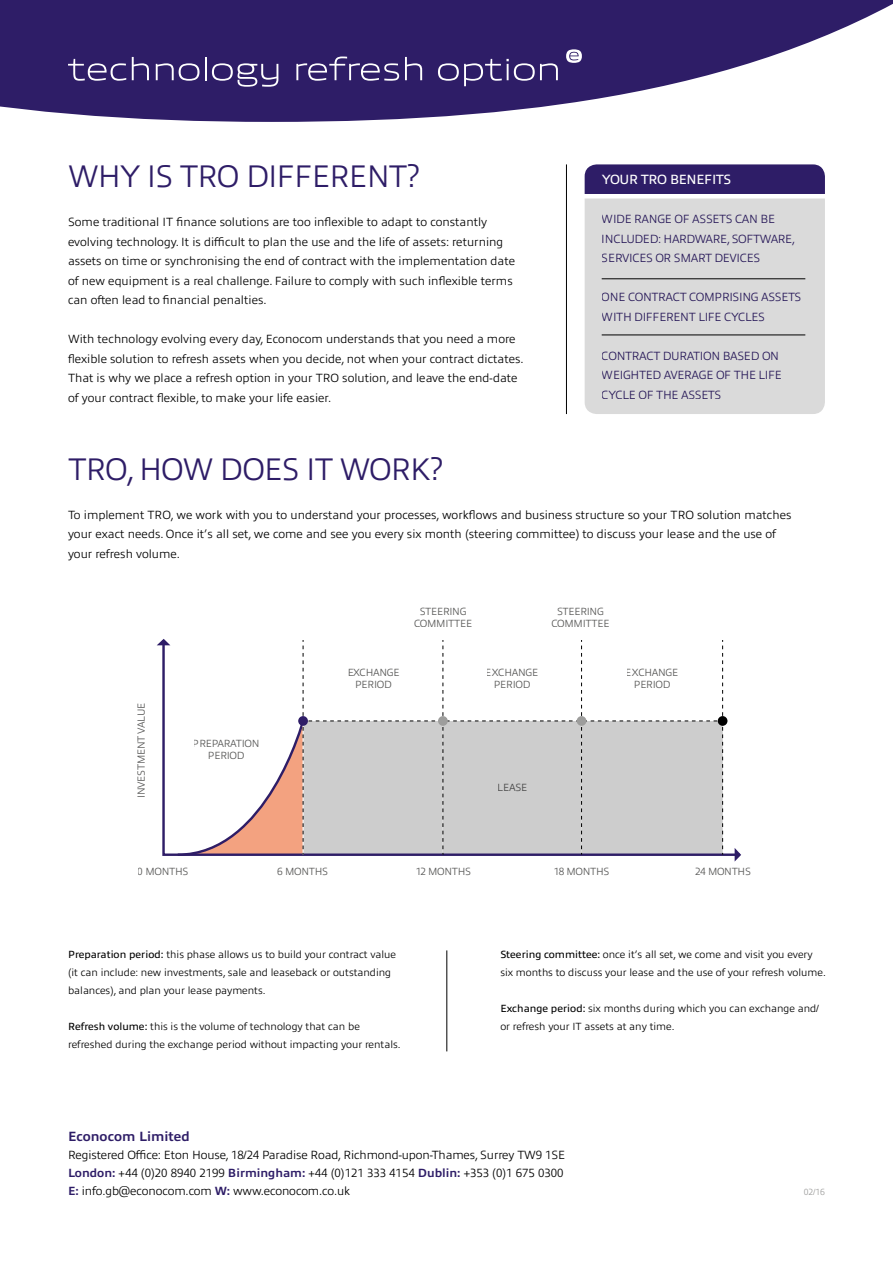
<style>
.page{position:relative;width:893px;height:1263px;background:#fff}
.page>*{position:absolute;margin:0;border:0;box-sizing:border-box;transform-origin:0 0}
.t1{font:300 31.5px "Allumi Ptf";letter-spacing:-.03em;color:#2e1d67}
.t2{font:13.5px "Allumi Ptf";letter-spacing:-.03em;color:#fff}
.t3{font:700 13.5px "Allumi Ptf";color:#2e1d67}
.t4{font:300 12px/19.5px "Allumi Ptf";color:#000}
.t5{font:300 12px/19.5px "Allumi Ptf";letter-spacing:-.03em;color:#2e1d67}
.t6{font:300 10.5px/18px "Allumi Ptf";color:#000}
.t7{font:300 10.5px/12px "Allumi Ptf";letter-spacing:-.03em;color:#575756;text-align:center}
.t8{font:300 9px "Allumi Ptf";color:#9d9d9c}
.s1{font-weight:400}
.s2{font-weight:700;color:#2e1d67}
</style>
<div class="page">
<div style="left:585px;top:198px;width:240px;height:216px;background:#dadada"></div>
<div style="left:585px;top:164px;width:240px;height:30px;background:#2e1d67"></div>
<hr style="left:566px;top:164px;width:1px;height:250px;background:#000">
<hr style="left:602px;top:279px;width:203px;height:1px;background:#000">
<hr style="left:602px;top:335px;width:203px;height:1px;background:#000">
<div style="left:718px;top:716px;width:9px;height:10px;background:#000;border-radius:50%"></div>
<svg style="left:735px;top:848px;width:6px;height:13px"></svg>
<svg style="left:157px;top:639px;width:566px;height:217px"></svg>
<div style="left:298px;top:716px;width:10px;height:10px;background:#2e1d67;border-radius:50%"></div>
<hr style="left:447px;top:950px;width:1px;height:101px;background:#000">
<svg style="left:0;top:0;width:893px;height:122px;fill:#2e1d67"></svg>
<svg style="left:68px;top:59px;width:58px;height:22px"></svg>
<svg style="left:132px;top:57px;width:17px;height:23px"></svg>
<svg style="left:156px;top:63px;width:43px;height:18px"></svg>
<hr style="left:205px;top:57px;width:2px;height:23px;background:#fff">
<svg style="left:212px;top:63px;width:66px;height:24px;background:#61548c"></svg>
<svg style="left:296px;top:57px;width:103px;height:24px;background:#574985"></svg>
<svg style="left:405px;top:57px;width:17px;height:23px"></svg>
<svg style="left:438px;top:59px;width:120px;height:27px;background:#504280"></svg>
<svg style="left:566px;top:49px;width:16px;height:14px"></svg>
<h1 class="t1" style="left:68px;top:154px;width:354px">WHY IS TRO DIFFERENT?</h1>
<p class="t4" style="left:68px;top:212px;width:449px">Some traditional IT finance solutions are too inflexible to adapt to constantly evolving technology. It is difficult to plan the use and the life of assets: returning assets on time or synchronising the end of contract with the implementation date of new equipment is a real challenge. Failure to comply with such inflexible terms can often lead to financial penalties.</p>
<p class="t4" style="left:68px;top:329px;width:457px">With technology evolving every day, Econocom understands that you need a more flexible solution to refresh assets when you decide, not when your contract dictates.<br>That is why we place a refresh option in your TRO solution, and leave the end-date of your contract flexible, to make your life easier.</p>
<p class="t2" style="left:602px;top:169px;width:131px">YOUR TRO BENEFITS</p>
<p class="t5" style="left:602px;top:208px;width:195px">WIDE RANGE OF ASSETS CAN BE<br>INCLUDED: HARDWARE, SOFTWARE,<br>SERVICES OR SMART DEVICES</p>
<p class="t5" style="left:602px;top:286px;width:201px">ONE CONTRACT COMPRISING ASSETS<br>WITH DIFFERENT LIFE CYCLES</p>
<p class="t5" style="left:602px;top:345px;width:182px">CONTRACT DURATION BASED ON<br>WEIGHTED AVERAGE OF THE LIFE<br>CYCLE OF THE ASSETS</p>
<h1 class="t1" style="left:68px;top:446px;width:377px">TRO, HOW DOES IT WORK?</h1>
<p class="t4" style="left:68px;top:504px;width:725px">To implement TRO, we work with you to understand your processes, workflows and business structure so your TRO solution matches your exact needs. Once it’s all set, we come and see you every six month (steering committee) to discuss your lease and the use of your refresh volume.</p>
<p class="t7" style="left:414px;top:604px;width:60px">STEERING<br>COMMITTEE</p>
<p class="t7" style="left:551px;top:604px;width:60px">STEERING<br>COMMITTEE</p>
<p class="t7" style="left:134px;top:798px;width:96px;rotate:-90deg">INVESTMENT VALUE</p>
<p class="t7" style="left:193px;top:736px;width:68px">PREPARATION<br>PERIOD</p>
<p class="t7" style="left:347px;top:666px;width:54px">EXCHANGE<br>PERIOD</p>
<p class="t7" style="left:486px;top:666px;width:54px">EXCHANGE<br>PERIOD</p>
<p class="t7" style="left:626px;top:666px;width:54px">EXCHANGE<br>PERIOD</p>
<p class="t7" style="left:498px;top:781px;width:31px">LEASE</p>
<p class="t7" style="left:138px;top:865px;width:52px">0 MONTHS</p>
<p class="t7" style="left:277px;top:865px;width:52px">6 MONTHS</p>
<p class="t7" style="left:415px;top:865px;width:58px">12 MONTHS</p>
<p class="t7" style="left:554px;top:865px;width:58px">18 MONTHS</p>
<p class="t7" style="left:695px;top:865px;width:58px">24 MONTHS</p>
<p class="t6" style="left:68px;top:945px;width:329px"><span class="s1">Preparation period:</span> this phase allows us to build your contract value (it can include: new investments, sale and leaseback or outstanding balances), and plan your lease payments.</p>
<p class="t6" style="left:68px;top:1017px;width:334px"><span class="s1">Refresh volume:</span> this is the volume of technology that can be refreshed during the exchange period without impacting your rentals.</p>
<p class="t6" style="left:500px;top:945px;width:327px"><span class="s1">Steering committee:</span> once it’s all set, we come and visit you every six months to discuss your lease and the use of your refresh volume.</p>
<p class="t6" style="left:500px;top:999px;width:320px"><span class="s1">Exchange period:</span> six months during which you can exchange and/ or refresh your IT assets at any time.</p>
<p class="t3" style="left:68px;top:1126px;width:123px">Econocom Limited</p>
<p class="t4" style="left:68px;top:1145px;width:499px;line-height:18px">Registered Office: Eton House, 18/24 Paradise Road, Richmond-upon-Thames, Surrey TW9 1SE<br><span class="s2">London:</span> +44 (0)20 8940 2199 <span class="s2">Birmingham:</span> +44 (0)121 333 4154 <span class="s2">Dublin:</span> +353 (0)1 675 0300<br><span class="s2">E:</span> info.gb@econocom.com <span class="s2">W:</span> www.econocom.co.uk</p>
<p class="t8" style="left:804px;top:1185px;width:23px">02/16</p>
</div>
